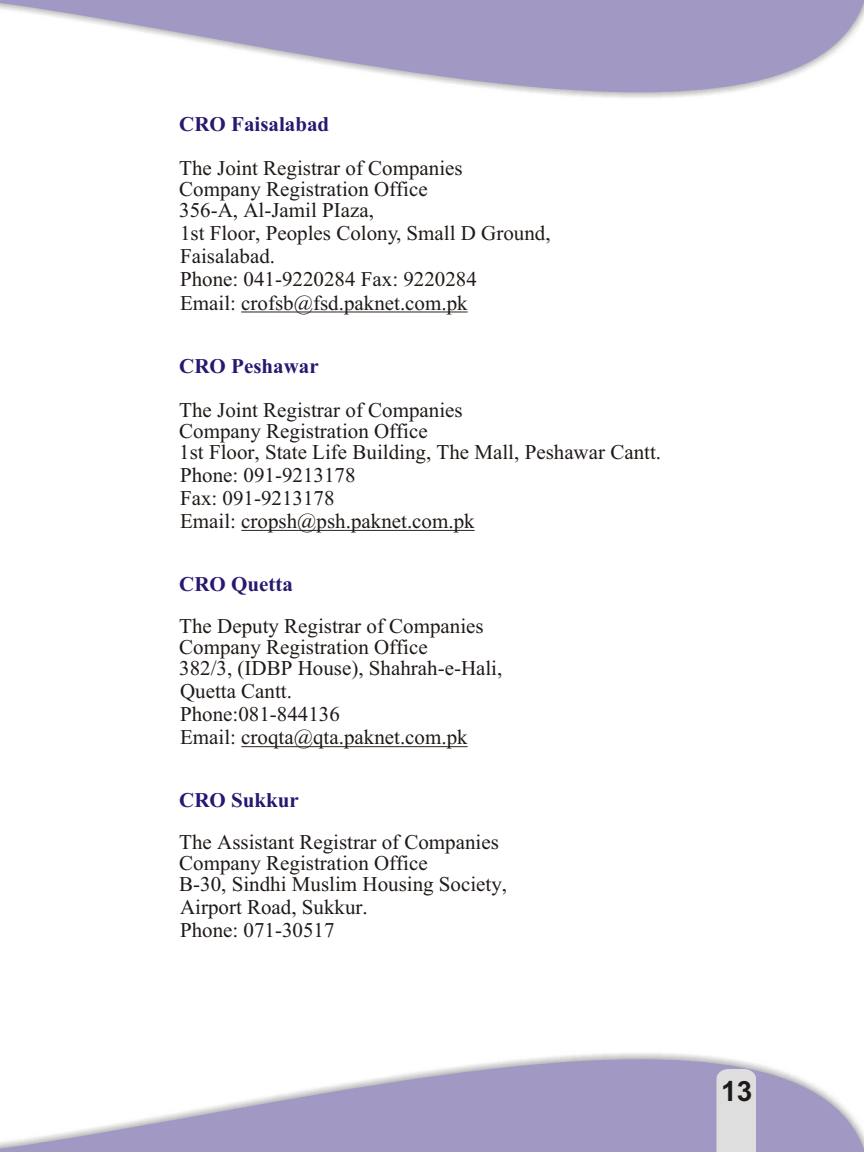
<style>
.page{position:relative;width:864px;height:1152px;background:#fff}
.page>*{position:absolute;margin:0;border:0;box-sizing:border-box;transform-origin:0 0}
.t1{font:700 28px "Arial";color:#1f1a17}
.t2{font:21px/21px "Times New Roman";color:#1f1a17}
.t3{font:700 21px "Times New Roman";color:#291770}
</style>
<div class="page">
<svg style="left:0;top:0;width:864px;height:98px;fill:#a199c4"></svg>
<svg style="left:0;top:1053px;width:864px;height:99px;fill:#a199c4"></svg>
<hr style="left:241px;top:312px;width:227px;height:1px;background:#1f1a17">
<hr style="left:241px;top:530px;width:234px;height:1px;background:#1f1a17">
<hr style="left:241px;top:746px;width:227px;height:1px;background:#1f1a17">
<div style="left:717px;top:1069px;width:39px;height:83px;background:#dedede"></div>
<p class="t3" style="left:179px;top:117px;width:151px">CRO Faisalabad</p>
<p class="t2" style="left:179px;top:160px;width:285px">The Joint Registrar of Companies<br>Company Registration Office<br>356-A, Al-Jamil PIaza,</p>
<p class="t2" style="left:180px;top:224px;width:372px;line-height:23px">1st Floor, Peoples Colony, Small D Ground,<br>Faisalabad.<br>Phone: 041-9220284 Fax: 9220284<br>Email: crofsb@fsd.paknet.com.pk</p>
<p class="t3" style="left:179px;top:358px;width:141px">CRO Peshawar</p>
<p class="t2" style="left:179px;top:401px;width:483px">The Joint Registrar of Companies<br>Company Registration Office<br>1st Floor, State Life Building, The Mall, Peshawar Cantt.</p>
<p class="t2" style="left:180px;top:465px;width:296px;line-height:23px">Phone: 091-9213178<br>Fax: 091-9213178<br>Email: cropsh@psh.paknet.com.pk</p>
<p class="t3" style="left:179px;top:577px;width:115px">CRO Quetta</p>
<p class="t2" style="left:179px;top:617px;width:325px">The Deputy Registrar of Companies<br>Company Registration Office<br>382/3, (IDBP House), Shahrah-e-Hali,</p>
<p class="t2" style="left:180px;top:682px;width:289px;line-height:23px">Quetta Cantt.<br>Phone:081-844136<br>Email: croqta@qta.paknet.com.pk</p>
<p class="t3" style="left:179px;top:793px;width:121px">CRO Sukkur</p>
<p class="t2" style="left:179px;top:834px;width:329px">The Assistant Registrar of Companies<br>Company Registration Office<br>B-30, Sindhi Muslim Housing Society,</p>
<p class="t2" style="left:180px;top:898px;width:189px;line-height:23px">Airport Road, Sukkur.<br>Phone: 071-30517</p>
<h1 class="t1" style="left:721px;top:1081px;width:33px">13</h1>
</div>
